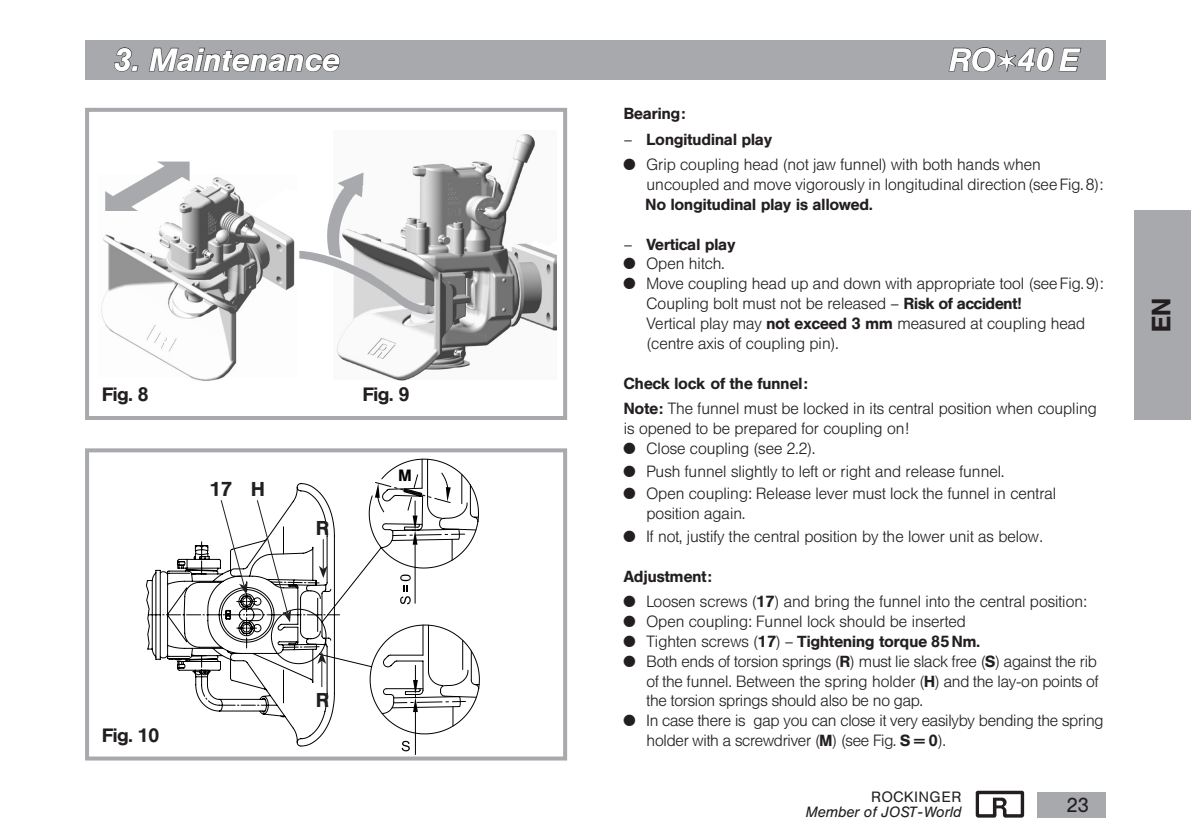
<style>
.page{position:relative;width:1191px;height:840px;background:#fff}
.page>*{position:absolute;margin:0;border:0;box-sizing:border-box;transform-origin:0 0}
.t1{font:italic 500 32px "HE10";letter-spacing:.025em;color:#fff}
.t2{font:500 26.4px "HE10";color:#231f20}
.t3{font:500 20px "HE10";color:#231f20}
.t4{font:20px "HE10";color:#231f20}
.t5{font:500 19.2px "HE10";color:#231f20}
.t6{font:500 16.2px "HE10";color:#000}
.t7{font:300 16px/25.6px "HE10";letter-spacing:.015em;color:#231f20}
.t8{font:500 16px "HE10";letter-spacing:.015em;color:#231f20}
.t9{font:italic 14.8px/14.8px "HE10";letter-spacing:.015em;color:#231f20;text-align:right}
.s1{font-family:"ZA15 No 100";font-weight:400;font-style:normal;font-size:24px}
.s2{font-weight:500}
.s3{font-family:"AK11 Figures Mathematic";font-weight:400}
.s4{font-weight:300}
.s5{font-style:normal}
</style>
<div class="page">
<div style="left:1037px;top:791px;width:69px;height:25px;background:#a8a9ad"></div>
<img style="left:975px;top:790px;width:49px;height:28px">
<div style="left:85px;top:40px;width:1021px;height:39px;background:#a8a9ad"></div>
<svg style="left:114px;top:47px;width:25px;height:25px"></svg>
<svg style="left:148px;top:47px;width:192px;height:61px"></svg>
<svg style="left:948px;top:47px;width:134px;height:33px"></svg>
<div style="left:1134px;top:210px;width:57px;height:210px;background:#a8a9ad"></div>
<img style="left:349px;top:134px;width:207px;height:247px">
<div style="left:85px;top:108px;width:482px;height:312px;border:4px solid #a8a9ad"></div>
<img style="left:101px;top:177px;width:194px;height:204px">
<img style="left:105px;top:161px;width:88px;height:53px">
<img style="left:299px;top:171px;width:217px;height:191px">
<svg style="left:146px;top:541px;width:273px;height:213px"></svg>
<svg style="left:402px;top:740px;width:8px;height:11px"></svg>
<svg style="left:271px;top:458px;width:209px;height:276px"></svg>
<div style="left:85px;top:448px;width:482px;height:312px;border:4px solid #a8a9ad"></div>
<svg style="left:319px;top:539px;width:9px;height:38px"></svg>
<svg style="left:317px;top:651px;width:9px;height:35px"></svg>
<svg style="left:256px;top:499px;width:35px;height:123px"></svg>
<svg style="left:220px;top:500px;width:27px;height:94px"></svg>
<p class="t1" style="left:113px;top:41px;width:227px">3. Maintenance</p>
<p class="t1" style="left:948px;top:43px;width:131px">RO<span class="s1">i</span>40 E</p>
<p class="t8" style="left:624px;top:104px;width:63px">Bearing:</p>
<p class="t7" style="left:624px;top:126px;width:418px">– <span class="s2">Longitudinal play<br></span><span class="s3">X</span> Grip coupling head (not jaw funnel) with both hands when</p>
<p class="t7" style="left:645px;top:174px;width:459px;line-height:19.8px">uncoupled and move vigorously in longitudinal direction (see Fig. 8):<br><span class="s2">No longitudinal play is allowed.</span></p>
<p class="t8" style="left:624px;top:234px;width:113px"><span class="s4">–</span> Vertical play</p>
<p class="t7" style="left:624px;top:251px;width:102px"><span class="s3">X</span> Open hitch.</p>
<p class="t7" style="left:624px;top:271px;width:481px"><span class="s3">X</span> Move coupling head up and down with appropriate tool (see Fig. 9):</p>
<p class="t7" style="left:646px;top:290px;width:376px">Coupling bolt must not be released – <span class="s2">Risk of accident!</span></p>
<p class="t7" style="left:646px;top:310px;width:440px">Vertical play may <span class="s2">not exceed 3 mm</span> measured at coupling head</p>
<p class="t7" style="left:646px;top:330px;width:193px">(centre axis of coupling pin).</p>
<p class="t7" style="left:624px;top:370px;width:474px"><span class="s2">Check lock of the funnel:<br>Note:</span> The funnel must be locked in its central position when coupling</p>
<p class="t7" style="left:624px;top:418px;width:286px;line-height:19.8px">is opened to be prepared for coupling on!<br><span class="s3">X</span> Close coupling (see 2.2).</p>
<p class="t7" style="left:624px;top:459px;width:433px;line-height:22.6px"><span class="s3">X</span> Push funnel slightly to left or right and release funnel.<br><span class="s3">X</span> Open coupling: Release lever must lock the funnel in central</p>
<p class="t7" style="left:624px;top:502px;width:420px;line-height:22.6px;text-indent:23px">position again.<br><span class="s3">X</span> If not, justify the central position by the lower unit as below.</p>
<p class="t7" style="left:624px;top:563px;width:464px"><span class="s2">Adjustment:<br></span><span class="s3">X</span> Loosen screws (<span class="s2">17</span>) and bring the funnel into the central position:</p>
<p class="t7" style="left:624px;top:608px;width:343px"><span class="s3">X</span> Open coupling: Funnel lock should be inserted</p>
<p class="t8" style="left:624px;top:631px;width:358px"><span class="s3">X</span> <span class="s4">Tighten screws (</span>17<span class="s4">) –</span> Tightening torque 85Nm.</p>
<p class="t7" style="left:624px;top:648px;width:474px"><span class="s3">X</span> Both ends of torsion springs (<span class="s2">R</span>) must lie slack free (<span class="s2">S</span>) against the rib</p>
<p class="t7" style="left:646px;top:667px;width:453px">of the funnel. Between the spring holder (<span class="s2">H</span>) and the lay-on points of</p>
<p class="t7" style="left:646px;top:687px;width:277px">the torsion springs should also be no gap.</p>
<p class="t7" style="left:624px;top:707px;width:481px"><span class="s3">X</span> In case there is gap you can close it very easilyby bending the spring</p>
<p class="t7" style="left:646px;top:727px;width:301px">holder with a screwdriver (<span class="s2">M</span>) (see Fig. <span class="s2">S = 0</span>).</p>
<p class="t1" style="left:113px;top:43px;width:19px">1</p>
<p class="t1" style="left:176px;top:43px;width:103px">ontage</p>
<p class="t5" style="left:102px;top:382px;width:48px">Fig. 8</p>
<p class="t5" style="left:363px;top:382px;width:48px">Fig. 9</p>
<p class="t6" style="left:399px;top:466px;width:15px">M</p>
<p class="t3" style="left:210px;top:477px;width:56px">17 H</p>
<p class="t3" style="left:316px;top:515px;width:15px">R</p>
<p class="t3" style="left:316px;top:687px;width:15px">R</p>
<p class="t5" style="left:102px;top:723px;width:59px">Fig. 10</p>
<p class="t9" style="left:806px;top:789px;width:157px"><span class="s5">ROCKINGER<br></span>Member of JOST-World</p>
<p class="t4" style="left:1066px;top:792px;width:24px">23</p>
<p class="t2" style="left:1145px;top:332px;width:36px;rotate:-90deg">EN</p>
</div>
